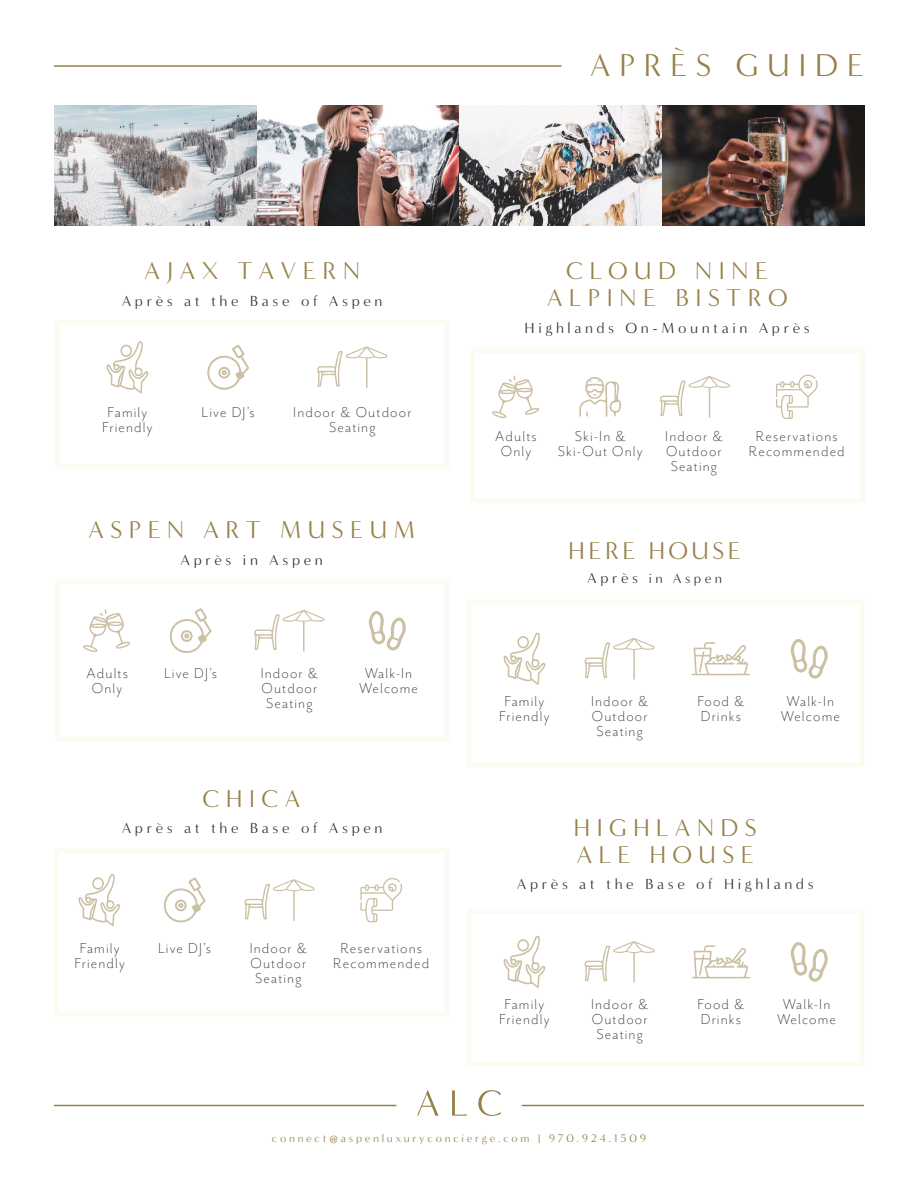
<style>
.page{position:relative;width:918px;height:1188px;background:#fff}
.page>*{position:absolute;margin:0;border:0;box-sizing:border-box;transform-origin:0 0}
.t1{font:39px "Minerva Modern";letter-spacing:.2em;color:#97814a}
.t2{font:30px "Minerva Modern";letter-spacing:.2em;color:#97814a}
.t3{font:30px "Minerva Modern";letter-spacing:.1em;color:#97814a}
.t4{font:18px "Minerva Modern";letter-spacing:.2em;color:#2e2d39}
.t5{font:300 16.5px/15px "Mr Eaves San OT";letter-spacing:.07em;color:#2e2d39;text-align:center}
.t6{font:16.5px "Minerva Modern";letter-spacing:.2em;color:#2e2d39}
.t7{font:13.5px "Minerva Modern";letter-spacing:.2em;color:#97814a}
.s1{font-size:18px}
</style>
<div class="page">
<div style="left:467px;top:600px;width:397px;height:167px;border:4px solid #fcfaf1"></div>
<svg style="left:504px;top:632px;width:41px;height:53px"></svg>
<svg style="left:791px;top:639px;width:37px;height:40px"></svg>
<svg style="left:585px;top:638px;width:70px;height:40px"></svg>
<hr style="left:633px;top:649px;width:2px;height:31px;background:#97814a">
<svg style="left:692px;top:642px;width:58px;height:33px"></svg>
<div style="left:467px;top:909px;width:397px;height:157px;border:4px solid #fcfaf1"></div>
<svg style="left:504px;top:935px;width:41px;height:53px"></svg>
<svg style="left:791px;top:942px;width:37px;height:40px"></svg>
<svg style="left:585px;top:941px;width:70px;height:40px"></svg>
<hr style="left:633px;top:952px;width:2px;height:31px;background:#97814a">
<svg style="left:692px;top:945px;width:58px;height:33px"></svg>
<div style="left:55px;top:320px;width:394px;height:149px;border:4px solid #fcfaf1"></div>
<svg style="left:107px;top:341px;width:41px;height:53px"></svg>
<svg style="left:207px;top:345px;width:42px;height:45px"></svg>
<svg style="left:317px;top:346px;width:70px;height:41px"></svg>
<hr style="left:366px;top:357px;width:2px;height:31px;background:#97814a">
<div style="left:55px;top:579px;width:394px;height:162px;border:4px solid #fcfaf1"></div>
<svg style="left:169px;top:608px;width:43px;height:45px"></svg>
<svg style="left:254px;top:610px;width:70px;height:40px"></svg>
<hr style="left:303px;top:621px;width:2px;height:30px;background:#97814a">
<img style="left:55px;top:106px;width:202px;height:120px">
<img style="left:257px;top:106px;width:203px;height:120px">
<img style="left:460px;top:106px;width:202px;height:120px">
<img style="left:662px;top:106px;width:203px;height:120px">
<hr style="left:54px;top:65px;width:507px;height:2px;background:#97814a">
<svg style="left:417px;top:1090px;width:22px;height:26px"></svg>
<svg style="left:452px;top:1090px;width:15px;height:26px"></svg>
<svg style="left:478px;top:1090px;width:23px;height:26px"></svg>
<hr style="left:54px;top:1105px;width:342px;height:1px;background:#97814a">
<hr style="left:522px;top:1105px;width:342px;height:1px;background:#97814a">
<div style="left:54px;top:848px;width:395px;height:168px;border:4px solid #fcfaf1"></div>
<svg style="left:360px;top:877px;width:42px;height:45px"></svg>
<svg style="left:78px;top:874px;width:42px;height:52px"></svg>
<svg style="left:163px;top:877px;width:43px;height:46px"></svg>
<svg style="left:245px;top:879px;width:70px;height:40px"></svg>
<hr style="left:293px;top:890px;width:2px;height:31px;background:#97814a">
<div style="left:471px;top:349px;width:394px;height:154px;border:4px solid #fcfaf1"></div>
<svg style="left:579px;top:377px;width:42px;height:40px"></svg>
<svg style="left:776px;top:374px;width:42px;height:45px"></svg>
<svg style="left:660px;top:376px;width:70px;height:40px"></svg>
<hr style="left:709px;top:387px;width:1px;height:31px;background:#97814a">
<svg style="left:492px;top:375px;width:47px;height:43px"></svg>
<svg style="left:83px;top:609px;width:47px;height:43px"></svg>
<svg style="left:369px;top:611px;width:37px;height:40px"></svg>
<p class="t1" style="left:590px;top:45px;width:276px">APRÈS GUIDE</p>
<p class="t2" style="left:144px;top:255px;width:218px">AJAX TAVERN</p>
<p class="t4" style="left:122px;top:292px;width:262px">Après at the Base of Aspen</p>
<p class="t5" style="left:108px;top:405px;width:41px">Family</p>
<p class="t5" style="left:202px;top:405px;width:55px">Live DJ’s</p>
<p class="t5" style="left:102px;top:420px;width:52px">Friendly</p>
<p class="t5" style="left:293px;top:405px;width:120px">Indoor &amp; Outdoor</p>
<p class="t5" style="left:329px;top:420px;width:48px">Seating</p>
<p class="t2" style="left:88px;top:514px;width:329px">ASPEN ART MUSEUM</p>
<p class="t4" style="left:181px;top:551px;width:144px">Après in Aspen</p>
<p class="t5" style="left:86px;top:666px;width:43px">Adults</p>
<p class="t5" style="left:92px;top:681px;width:32px">Only</p>
<p class="t5" style="left:164px;top:666px;width:55px">Live DJ’s</p>
<p class="t5" style="left:261px;top:666px;width:59px">Indoor &amp;</p>
<p class="t5" style="left:262px;top:681px;width:57px">Outdoor</p>
<p class="t5" style="left:266px;top:696px;width:48px">Seating</p>
<p class="t5" style="left:365px;top:666px;width:49px">Walk-In</p>
<p class="t5" style="left:359px;top:681px;width:60px">Welcome</p>
<p class="t2" style="left:203px;top:783px;width:100px">CHICA</p>
<p class="t4" style="left:122px;top:818px;width:262px">Après at the Base of Aspen</p>
<p class="t5" style="left:80px;top:941px;width:41px">Family</p>
<p class="t5" style="left:158px;top:941px;width:55px">Live DJ’s</p>
<p class="t5" style="left:75px;top:956px;width:52px">Friendly</p>
<p class="t5" style="left:250px;top:941px;width:59px">Indoor &amp;</p>
<p class="t5" style="left:250px;top:956px;width:57px">Outdoor</p>
<p class="t5" style="left:255px;top:971px;width:48px">Seating</p>
<p class="t5" style="left:340px;top:941px;width:83px">Reservations</p>
<p class="t5" style="left:333px;top:956px;width:97px">Recommended</p>
<p class="t2" style="left:566px;top:255px;width:203px">CLOUD NINE</p>
<p class="t2" style="left:547px;top:282px;width:242px">ALPINE BISTRO</p>
<p class="t4" style="left:525px;top:319px;width:287px">Highlands On-Mountain Après</p>
<p class="t5" style="left:495px;top:429px;width:43px">Adults</p>
<p class="t5" style="left:501px;top:444px;width:32px">Only</p>
<p class="t5" style="left:575px;top:429px;width:52px">Ski-In &amp;</p>
<p class="t5" style="left:558px;top:444px;width:86px">Ski-Out Only</p>
<p class="t5" style="left:665px;top:429px;width:59px">Indoor &amp;</p>
<p class="t5" style="left:666px;top:444px;width:57px">Outdoor</p>
<p class="t5" style="left:671px;top:459px;width:48px">Seating</p>
<p class="t5" style="left:756px;top:429px;width:83px">Reservations</p>
<p class="t5" style="left:749px;top:444px;width:97px">Recommended</p>
<p class="t3" style="left:568px;top:535px;width:174px">HERE HOUSE</p>
<p class="t6" style="left:587px;top:570px;width:136px"><span class="s1">Après</span> in Aspen</p>
<p class="t5" style="left:499px;top:694px;width:52px">Family<br>Friendly</p>
<p class="t5" style="left:591px;top:694px;width:59px">Indoor &amp;</p>
<p class="t5" style="left:592px;top:709px;width:57px">Outdoor</p>
<p class="t5" style="left:596px;top:724px;width:48px">Seating</p>
<p class="t5" style="left:697px;top:694px;width:48px">Food &amp;</p>
<p class="t5" style="left:701px;top:709px;width:42px">Drinks</p>
<p class="t5" style="left:787px;top:694px;width:49px">Walk-In</p>
<p class="t5" style="left:781px;top:709px;width:60px">Welcome</p>
<p class="t2" style="left:574px;top:812px;width:185px">HIGHLANDS</p>
<p class="t2" style="left:577px;top:839px;width:179px">ALE HOUSE</p>
<p class="t4" style="left:517px;top:875px;width:298px">Après at the Base of Highlands</p>
<p class="t5" style="left:499px;top:997px;width:52px">Family<br>Friendly</p>
<p class="t5" style="left:591px;top:997px;width:59px">Indoor &amp;</p>
<p class="t5" style="left:592px;top:1012px;width:57px">Outdoor</p>
<p class="t5" style="left:596px;top:1027px;width:48px">Seating</p>
<p class="t5" style="left:697px;top:997px;width:48px">Food &amp;</p>
<p class="t5" style="left:701px;top:1012px;width:42px">Drinks</p>
<p class="t5" style="left:783px;top:997px;width:49px">Walk-In</p>
<p class="t5" style="left:777px;top:1012px;width:60px">Welcome</p>
<p class="t7" style="left:272px;top:1131px;width:376px">connect@aspenluxuryconcierge.com | 970.924.1509</p>
</div>
